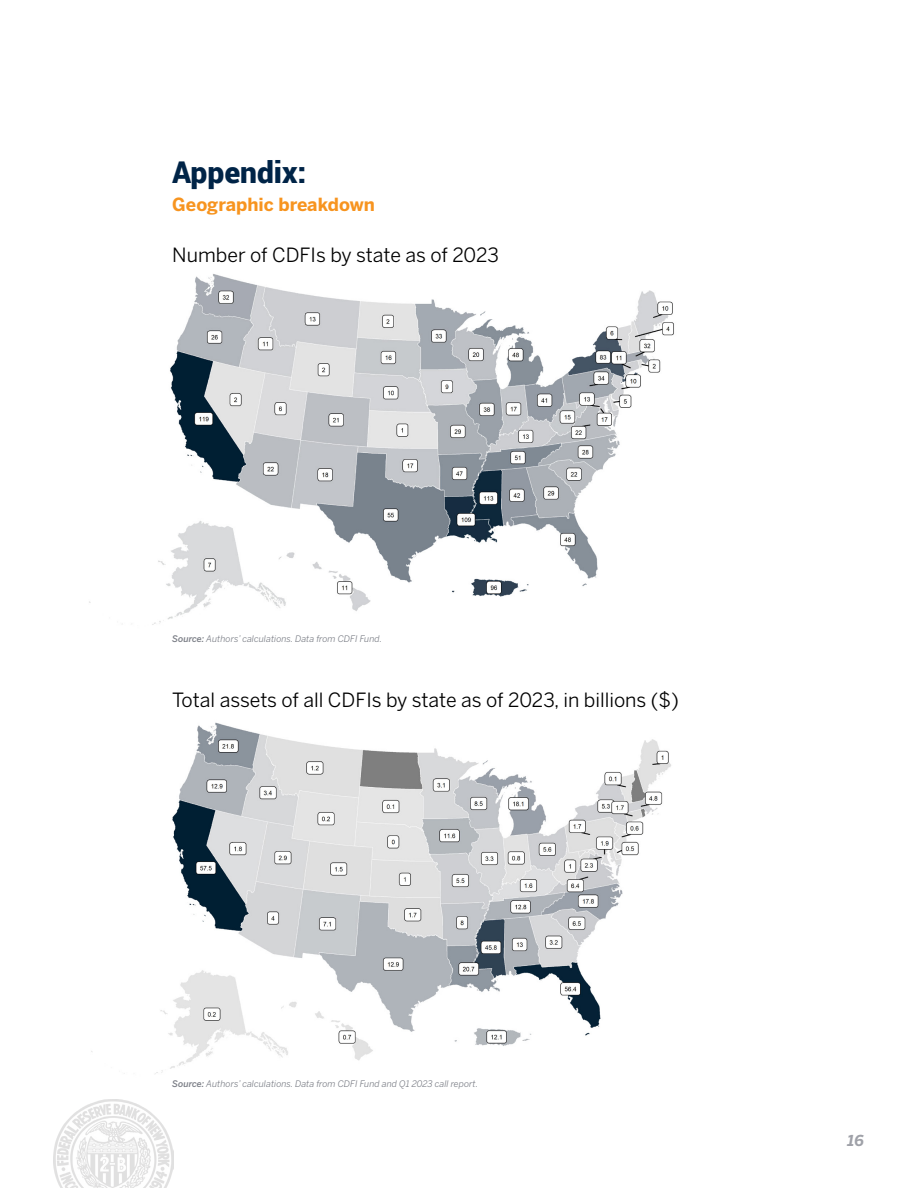
<style>
.page{position:relative;width:918px;height:1188px;background:#fff}
.page>*{position:absolute;margin:0;border:0;box-sizing:border-box;transform-origin:0 0}
.t1{font:900 30px "Roboto";color:#002447}
.t2{font:19.5px "Benton Sans";color:#000}
.t3{font:700 18px "Benton Sans";color:#f7941f}
.t4{font:italic 700 15px "Benton Sans";color:#9fa1a8}
.t5{font:italic 9px "Benton Sans";color:#7d8088}
.s1{font-weight:500}
</style>
<div class="page">
<img style="left:54px;top:1099px;width:119px;height:89px">
<img style="left:89px;top:274px;width:585px;height:351px">
<img style="left:91px;top:722px;width:580px;height:352px">
<h1 class="t1" style="left:172px;top:151px;width:136px">Appendix:</h1>
<h3 class="t3" style="left:172px;top:193px;width:204px">Geographic breakdown</h3>
<h2 class="t2" style="left:172px;top:243px;width:328px">Number of CDFIs by state as of 2023</h2>
<p class="t5" style="left:172px;top:634px;width:211px"><span class="s1">Source:</span> Authors’ calculations. Data from CDFI Fund.</p>
<h2 class="t2" style="left:172px;top:688px;width:508px">Total assets of all CDFIs by state as of 2023, in billions ($)</h2>
<p class="t5" style="left:172px;top:1079px;width:307px"><span class="s1">Source:</span> Authors’ calculations. Data from CDFI Fund and Q1 2023 call report.</p>
<h3 class="t4" style="left:848px;top:1131px;width:18px">16</h3>
</div>
